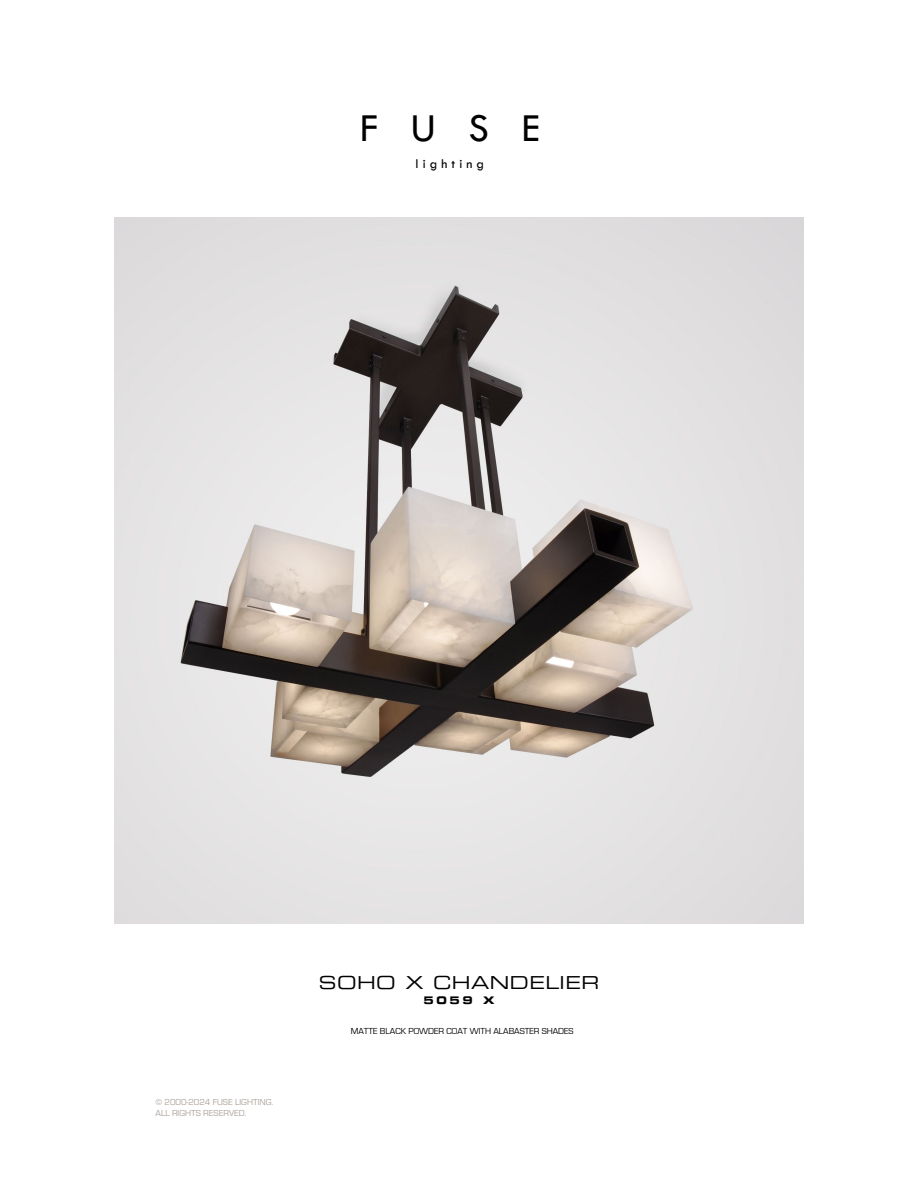
<style>
.page{position:relative;width:918px;height:1188px;background:#fff}
.page>*{position:absolute;margin:0;border:0;box-sizing:border-box;transform-origin:0 0}
.t1{font:41.1px "Tw Cen";color:#000}
.t2{font:18px "Eurostile LT Extended Two";letter-spacing:.025em;color:#000}
.t3{font:13.65px "Tw Cen";letter-spacing:.3em;color:#000}
.t4{font:10.5px "Eurostile LT Bold Extended Two";color:#000}
.t5{font:9px/10.8px "Eurostile";color:#aca399}
.t6{font:9px "Eurostile";color:#000}
</style>
<div class="page">
<img style="left:114px;top:218px;width:690px;height:705px">
<h1 class="t1" style="left:360px;top:103px;width:181px">FUSE</h1>
<h3 class="t3" style="left:416px;top:155px;width:70px">lighting</h3>
<p class="t5" style="left:156px;top:1096px;width:119px">© 2000-2024 FUSE LIGHTING.<br>ALL RIGHTS RESERVED.</p>
<h2 class="t2" style="left:319px;top:970px;width:282px">SOHO X CHANDELIER</h2>
<p class="t4" style="left:423px;top:992px;width:73px">5059 X</p>
<p class="t6" style="left:351px;top:1027px;width:224px">MATTE BLACK POWDER COAT WITH ALABASTER SHADES</p>
</div>
